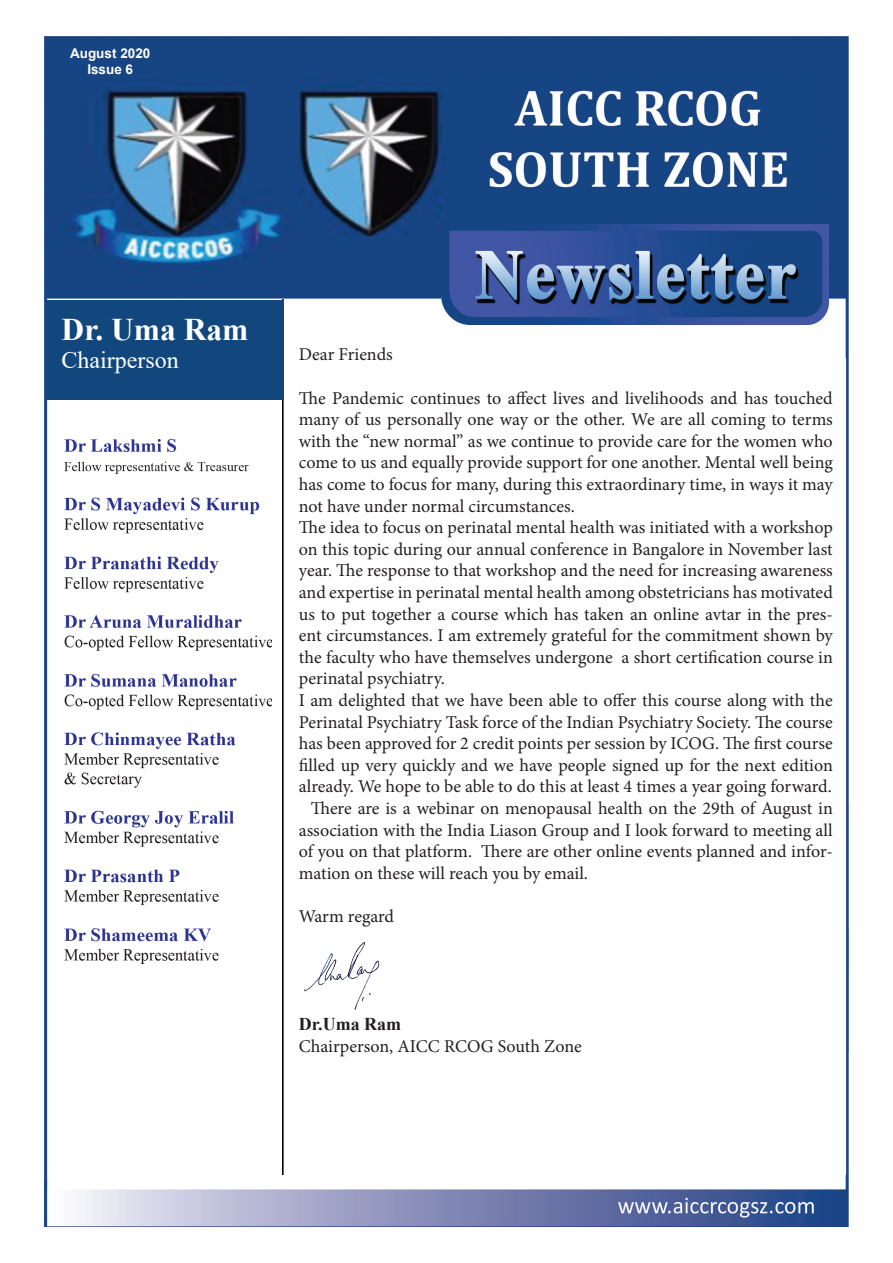
<style>
.page{position:relative;width:893px;height:1263px;background:#fff}
.page>*{position:absolute;margin:0;border:0;box-sizing:border-box;transform-origin:0 0}
.t1{font:700 31.5px "Times New Roman";color:#fff}
.t2{font:24px "Times New Roman";color:#fff}
.t3{font:18px/21.6px "Minion Pro";color:#231f20;text-align:justify}
.t4{font:700 18px "Times New Roman";color:#231f20}
.t5{font:700 13.5px "Arial";color:#fff}
</style>
<div class="page">
<img style="left:44px;top:36px;width:805px;height:1191px">
<img style="left:64px;top:440px;width:207px;height:523px">
<img style="left:282px;top:400px;width:2px;height:774px">
<img style="left:442px;top:224px;width:386px;height:100px">
<img style="left:303px;top:941px;width:79px;height:71px">
<div style="left:46px;top:300px;width:238px;height:100px;background:#12477d"></div>
<p class="t5" style="left:70px;top:44px;width:82px">August 2020</p>
<p class="t5" style="left:87px;top:60px;width:47px">Issue 6</p>
<p class="t1" style="left:62px;top:306px;width:188px">Dr. Uma Ram</p>
<p class="t2" style="left:62px;top:343px;width:119px">Chairperson</p>
<p class="t3" style="left:299px;top:344px;width:95px">Dear Friends</p>
<p class="t3" style="left:299px;top:387px;width:535px">The Pandemic continues to affect lives and livelihoods and has touched many of us personally one way or the other. We are all coming to terms with the “new normal” as we continue to provide care for the women who come to us and equally provide support for one another. Mental well being has come to focus for many, during this extraordinary time, in ways it may not have under normal circumstances.</p>
<p class="t3" style="left:299px;top:517px;width:535px">The idea to focus on perinatal mental health was initiated with a workshop on this topic during our annual conference in Bangalore in November last year. The response to that workshop and the need for increasing awareness and expertise in perinatal mental health among obstetricians has motivated us to put together a course which has taken an online avtar in the pres&shy;ent circumstances. I am extremely grateful for the commitment shown by the faculty who have themselves undergone a short certification course in perinatal psychiatry.</p>
<p class="t3" style="left:299px;top:690px;width:535px">I am delighted that we have been able to offer this course along with the Perinatal Psychiatry Task force of the Indian Psychiatry Society. The course has been approved for 2 credit points per session by ICOG. The first course filled up very quickly and we have people signed up for the next edition already. We hope to be able to do this at least 4 times a year going forward.</p>
<p class="t3" style="left:299px;top:798px;width:535px;text-indent:12px">There are is a webinar on menopausal health on the 29th of August in association with the India Liason Group and I look forward to meeting all of you on that platform. There are other online events planned and infor&shy;mation on these will reach you by email.</p>
<p class="t3" style="left:299px;top:906px;width:97px">Warm regard</p>
<p class="t4" style="left:299px;top:1011px;width:104px">Dr.Uma Ram</p>
<p class="t3" style="left:299px;top:1035px;width:284px">Chairperson, AICC RCOG South Zone</p>
</div>
